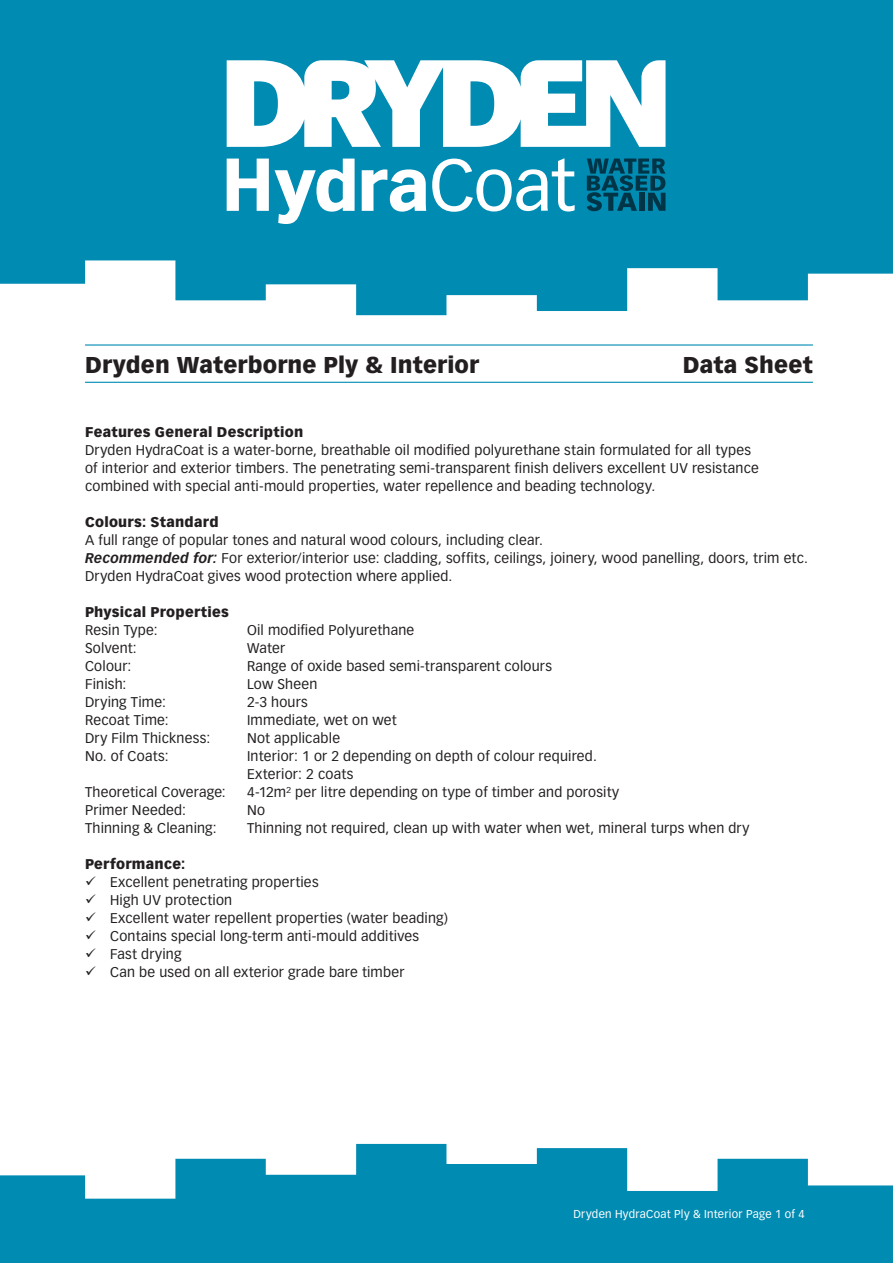
<style>
.page{position:relative;width:893px;height:1263px;background:#fff}
.page>*{position:absolute;margin:0;border:0;box-sizing:border-box;transform-origin:0 0}
.t1{font:900 22.5px "Vectora LT Std";letter-spacing:.005em;color:#231f20}
.t2{font:13.8px/18px "Vectora LT Std";letter-spacing:.015em;color:#231f20}
.t3{font:900 13.8px "Vectora LT Std";letter-spacing:.02em;color:#231f20}
.t4{font:11.25px "Vectora LT Std";letter-spacing:.025em;color:#fff}
.s1{font-weight:700;font-style:italic}
</style>
<div class="page">
<svg style="left:0;top:0;width:893px;height:315px;background:#1b97bb"></svg>
<svg style="left:587px;top:159px;width:78px;height:52px;background:#005b77"></svg>
<svg style="left:227px;top:60px;width:438px;height:87px"></svg>
<svg style="left:227px;top:158px;width:348px;height:66px"></svg>
<svg style="left:0;top:1144px;width:893px;height:119px;fill:#008bb3"></svg>
<hr style="left:85px;top:344px;width:728px;height:2px;background:#008bb3">
<hr style="left:85px;top:382px;width:728px;height:1px;background:#008bb3">
<h1 class="t1" style="left:85px;top:351px;width:395px">Dryden Waterborne Ply &amp; Interior</h1>
<h1 class="t1" style="left:683px;top:351px;width:131px">Data Sheet</h1>
<p class="t3" style="left:85px;top:423px;width:220px">Features General Description</p>
<p class="t2" style="left:85px;top:441px;width:675px">Dryden HydraCoat is a water-borne, breathable oil modified polyurethane stain formulated for all types of interior and exterior timbers. The penetrating semi-transparent finish delivers excellent UV resistance combined with special anti-mould properties, water repellence and beading technology.</p>
<p class="t3" style="left:85px;top:513px;width:135px">Colours: Standard</p>
<p class="t2" style="left:85px;top:531px;width:724px">A full range of popular tones and natural wood colours, including clear.<br><span class="s1">Recommended for:</span> For exterior/interior use: cladding, soffits, ceilings, joinery, wood panelling, doors, trim etc.<br>Dryden HydraCoat gives wood protection where applied.</p>
<p class="t3" style="left:85px;top:603px;width:145px">Physical Properties</p>
<p class="t2" style="left:85px;top:621px;width:74px">Resin Type:</p>
<p class="t2" style="left:247px;top:621px;width:169px">Oil modified Polyurethane</p>
<p class="t2" style="left:85px;top:639px;width:53px">Solvent:</p>
<p class="t2" style="left:247px;top:639px;width:40px">Water</p>
<p class="t2" style="left:85px;top:657px;width:48px">Colour:</p>
<p class="t2" style="left:247px;top:657px;width:307px">Range of oxide based semi-transparent colours</p>
<p class="t2" style="left:85px;top:675px;width:43px">Finish:</p>
<p class="t2" style="left:247px;top:675px;width:72px">Low Sheen</p>
<p class="t2" style="left:85px;top:693px;width:82px">Drying Time:</p>
<p class="t2" style="left:247px;top:693px;width:62px">2-3 hours</p>
<p class="t2" style="left:85px;top:711px;width:85px">Recoat Time:</p>
<p class="t2" style="left:247px;top:711px;width:151px">Immediate, wet on wet</p>
<p class="t2" style="left:85px;top:729px;width:127px">Dry Film Thickness:</p>
<p class="t2" style="left:247px;top:729px;width:94px">Not applicable</p>
<p class="t2" style="left:85px;top:747px;width:85px">No. of Coats:</p>
<p class="t2" style="left:247px;top:747px;width:351px">Interior: 1 or 2 depending on depth of colour required.<br>Exterior: 2 coats</p>
<p class="t2" style="left:85px;top:783px;width:142px">Theoretical Coverage:</p>
<p class="t2" style="left:247px;top:783px;width:374px">4-12m² per litre depending on type of timber and porosity</p>
<p class="t2" style="left:85px;top:801px;width:102px">Primer Needed:</p>
<p class="t2" style="left:247px;top:801px;width:19px">No</p>
<p class="t2" style="left:85px;top:819px;width:133px">Thinning &amp; Cleaning:</p>
<p class="t2" style="left:247px;top:819px;width:504px">Thinning not required, clean up with water when wet, mineral turps when dry</p>
<p class="t3" style="left:85px;top:855px;width:102px">Performance:</p>
<p class="t2" style="left:85px;top:873px;width:235px">✓ Excellent penetrating properties</p>
<p class="t2" style="left:85px;top:891px;width:149px">✓ High UV protection</p>
<p class="t2" style="left:85px;top:909px;width:364px">✓ Excellent water repellent properties (water beading)</p>
<p class="t2" style="left:85px;top:927px;width:336px">✓ Contains special long-term anti-mould additives</p>
<p class="t2" style="left:85px;top:945px;width:98px">✓ Fast drying</p>
<p class="t2" style="left:85px;top:963px;width:321px">✓ Can be used on all exterior grade bare timber</p>
<p class="t4" style="left:573px;top:1207px;width:233px">Dryden HydraCoat Ply &amp; Interior Page 1 of 4</p>
</div>
